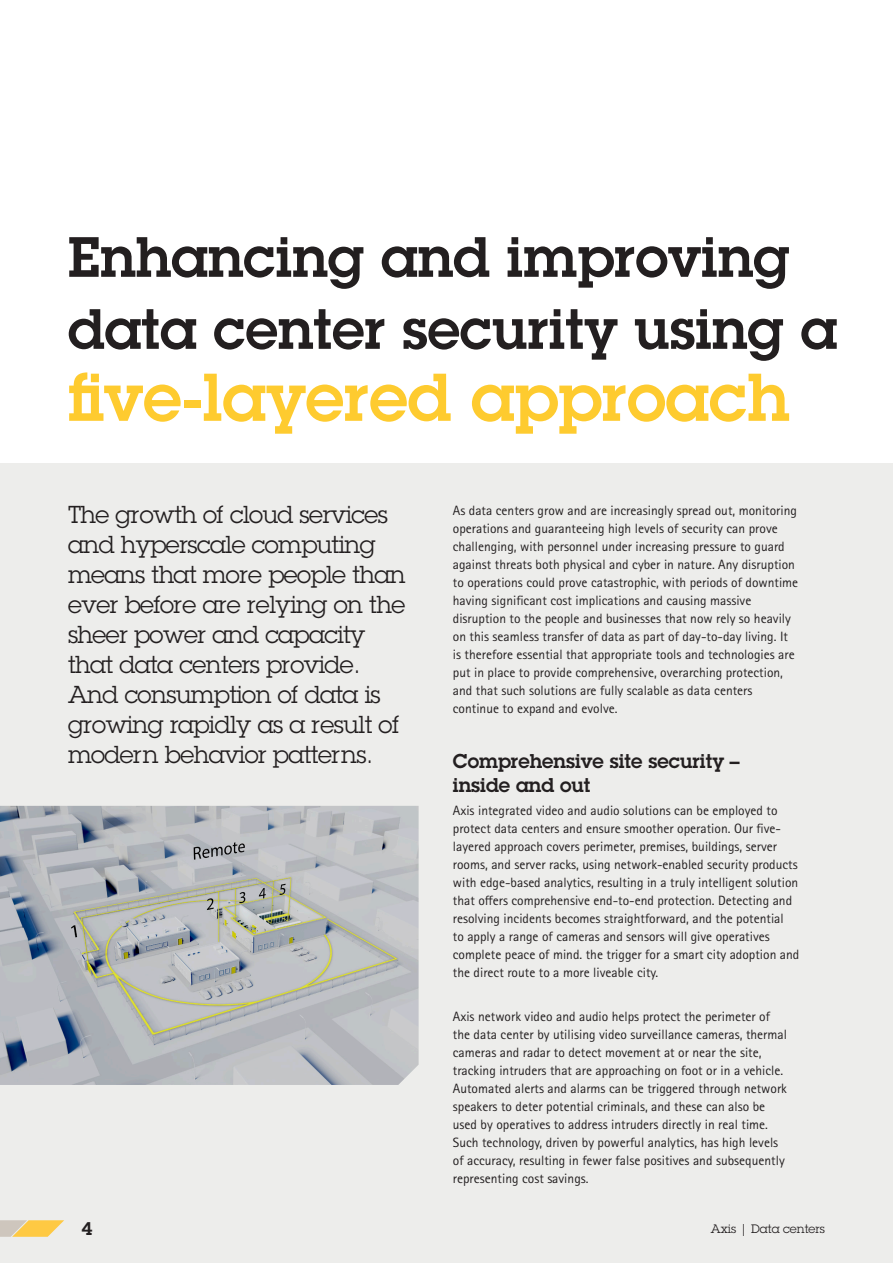
<style>
.page{position:relative;width:893px;height:1263px;background:#fff}
.page>*{position:absolute;margin:0;border:0;box-sizing:border-box;transform-origin:0 0}
.t1{font:600 66px "Lubalin Graph ECG";color:#fecb2f}
.t2{font:600 55.5px/72px "Lubalin Graph ECG";color:#231f20}
.t3{font:24px/30px "Lubalin Graph ECG";letter-spacing:-.02em;color:#231f20}
.t4{font:600 19.5px/24px "Lubalin Graph ECG";color:#231f20}
.t5{font:600 18px "Lubalin Graph ECG";color:#231f20}
.t6{font:13.5px/18px "Rotis Sans Serif Pro";color:#231f20}
.t7{font:12px "Lubalin Graph ECG";color:#231f20}
</style>
<div class="page">
<div style="left:0;top:463px;width:893px;height:800px;background:#ededeb"></div>
<svg style="left:0;top:1220px;width:64px;height:17px"></svg>
<img style="left:0;top:806px;width:419px;height:279px">
<p class="t2" style="left:68px;top:222px;width:771px">Enhancing and improving data center security using a</p>
<p class="t1" style="left:68px;top:354px;width:723px">five-layered approach</p>
<p class="t3" style="left:68px;top:499px;width:339px">The growth of cloud services and hyperscale computing means that more people than ever before are relying on the sheer power and capacity that data centers provide.<br>And consumption of data is growing rapidly as a result of modern behavior patterns.</p>
<p class="t6" style="left:453px;top:502px;width:347px">As data centers grow and are increasingly spread out, monitoring operations and guaranteeing high levels of security can prove challenging, with personnel under increasing pressure to guard against threats both physical and cyber in nature. Any disruption to operations could prove catastrophic, with periods of downtime having significant cost implications and causing massive disruption to the people and businesses that now rely so heavily on this seamless transfer of data as part of day-to-day living. It is therefore essential that appropriate tools and technologies are put in place to provide comprehensive, overarching protection, and that such solutions are fully scalable as data centers continue to expand and evolve.</p>
<p class="t4" style="left:453px;top:750px;width:288px">Comprehensive site security – inside and out</p>
<p class="t6" style="left:453px;top:801px;width:348px">Axis integrated video and audio solutions can be employed to protect data centers and ensure smoother operation. Our five&shy;layered approach covers perimeter, premises, buildings, server rooms, and server racks, using network-enabled security products with edge-based analytics, resulting in a truly intelligent solution that offers comprehensive end-to-end protection. Detecting and resolving incidents becomes straightforward, and the potential<br>to apply a range of cameras and sensors will give operatives complete peace of mind. the trigger for a smart city adoption and the direct route to a more liveable city.</p>
<p class="t6" style="left:453px;top:1008px;width:336px">Axis network video and audio helps protect the perimeter of the data center by utilising video surveillance cameras, thermal cameras and radar to detect movement at or near the site, tracking intruders that are approaching on foot or in a vehicle.<br>Automated alerts and alarms can be triggered through network speakers to deter potential criminals, and these can also be used by operatives to address intruders directly in real time.<br>Such technology, driven by powerful analytics, has high levels of accuracy, resulting in fewer false positives and subsequently representing cost savings.</p>
<p class="t5" style="left:82px;top:1217px;width:12px">4</p>
<p class="t7" style="left:711px;top:1221px;width:115px">Axis | Data centers</p>
</div>
